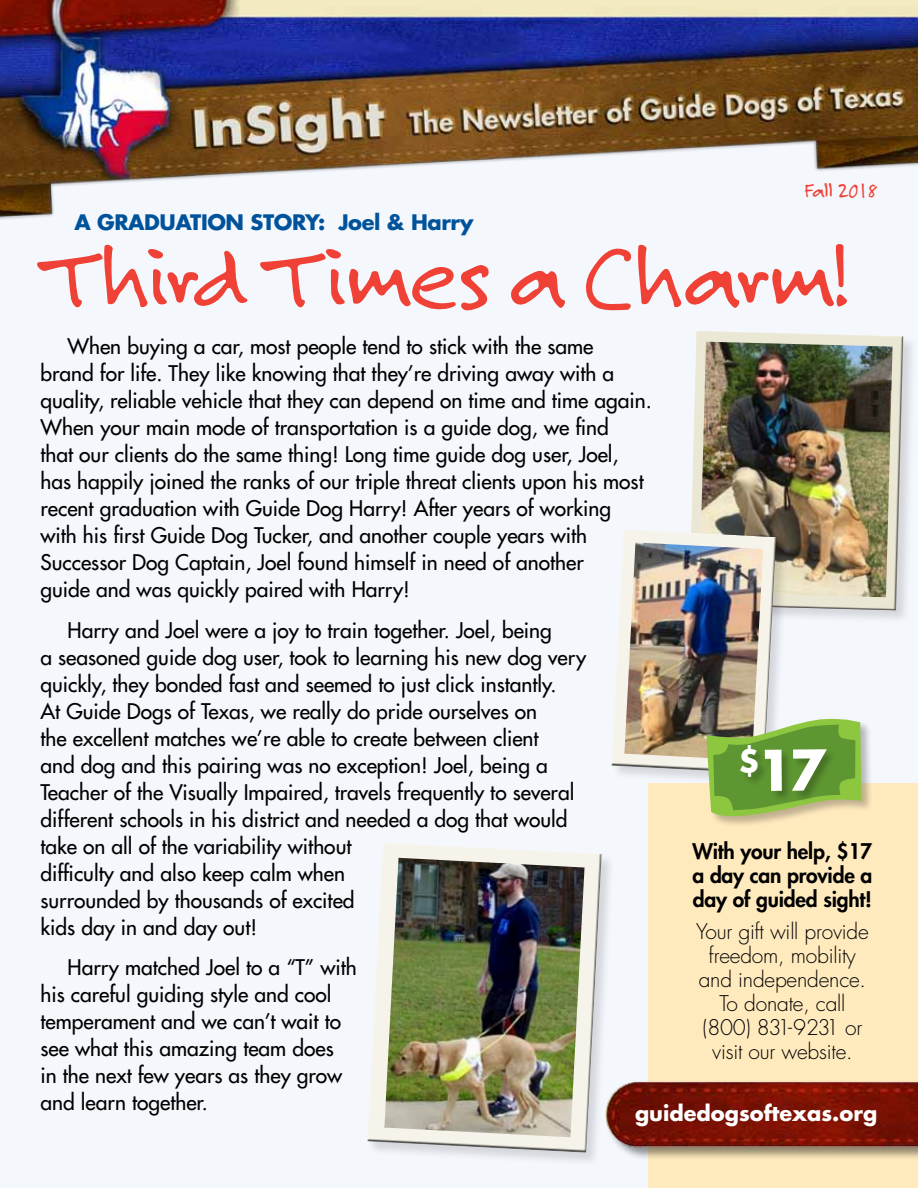
<style>
.page{position:relative;width:918px;height:1188px;background:#f4f7fc}
.page>*{position:absolute;margin:0;border:0;box-sizing:border-box;transform-origin:0 0}
.t1{font:96px "Felt Tip Roman";letter-spacing:-.01em;color:#ef4135}
.t2{font:700 54.6px "Futura";color:#fff}
.t3{font:21px/27px "Futura";color:#000}
.t4{font:300 21px/24px "Futura";letter-spacing:-.01em;color:#000;text-align:center}
.t5{font:800 21px/24px "Futura";letter-spacing:-.01em;color:#000;text-align:justify}
.t6{font:700 21px "Futura";color:#fff}
.t7{font:21px "Felt Tip Roman";color:#ef4135}
.t8{font:700 20.85px "Futura";letter-spacing:-.02em;color:#00539b}
</style>
<div class="page">
<div style="left:648px;top:783px;width:270px;height:405px;background:#ffeabe"></div>
<img style="left:0;top:0;width:918px;height:219px">
<div style="left:688px;top:330px;width:229px;height:295px;background:#000;opacity:.13"></div>
<svg style="left:688px;top:330px;width:216px;height:281px;fill:#ebe7d5"></svg>
<img style="left:699px;top:342px;width:194px;height:255px">
<div style="left:367px;top:842px;width:249px;height:325px;background:#000;opacity:.13"></div>
<svg style="left:367px;top:842px;width:235px;height:311px;fill:#f5f3ea"></svg>
<img style="left:384px;top:858px;width:201px;height:279px">
<img style="left:554px;top:1071px;width:364px;height:91px">
<div style="left:706px;top:718px;width:167px;height:110px;background:#000;opacity:.25"></div>
<img style="left:611px;top:529px;width:251px;height:290px">
<div style="left:740px;top:745px;width:98px;height:57px;background:#000;opacity:.25"></div>
<p class="t7" style="left:804px;top:178px;width:75px">Fall 2018</p>
<p class="t8" style="left:74px;top:207px;width:401px">A GRADUATION STORY: Joel &amp; Harry</p>
<h1 class="t1" style="left:40px;top:219px;width:810px">Third Times a Charm!</h1>
<p class="t3" style="left:40px;top:333px;width:613px;text-indent:27px">When buying a car, most people tend to stick with the same brand for life. They like knowing that they’re driving away with a quality, reliable vehicle that they can depend on time and time again.<br>When your main mode of transportation is a guide dog, we find<br>that our clients do the same thing! Long time guide dog user, Joel, has happily joined the ranks of our triple threat clients upon his most recent graduation with Guide Dog Harry! After years of working with his first Guide Dog Tucker, and another couple years with Successor Dog Captain, Joel found himself in need of another<br>guide and was quickly paired with Harry!</p>
<p class="t3" style="left:40px;top:616px;width:547px;text-indent:27px">Harry and Joel were a joy to train together. Joel, being<br>a seasoned guide dog user, took to learning his new dog very quickly, they bonded fast and seemed to just click instantly.<br>At Guide Dogs of Texas, we really do pride ourselves on<br>the excellent matches we’re able to create between client<br>and dog and this pairing was no exception! Joel, being a Teacher of the Visually Impaired, travels frequently to several different schools in his district and needed a dog that would take on all of the variability without<br>difficulty and also keep calm when<br>surrounded by thousands of excited<br>kids day in and day out!</p>
<p class="t3" style="left:40px;top:954px;width:318px;text-indent:27px">Harry matched Joel to a “T” with his careful guiding style and cool temperament and we can’t wait to see what this amazing team does<br>in the next few years as they grow and learn together.</p>
<h2 class="t2" style="left:738px;top:732px;width:90px"><sup>$</sup>17</h2>
<p class="t5" style="left:692px;top:839px;width:181px">With your help, $17 a day can provide a day of guided sight!</p>
<p class="t4" style="left:696px;top:920px;width:174px">Your gift will provide freedom, mobility and independence.<br>To donate, call (800) 831-9231 or visit our website.</p>
<p class="t6" style="left:635px;top:1098px;width:244px">guidedogsoftexas.org</p>
</div>
